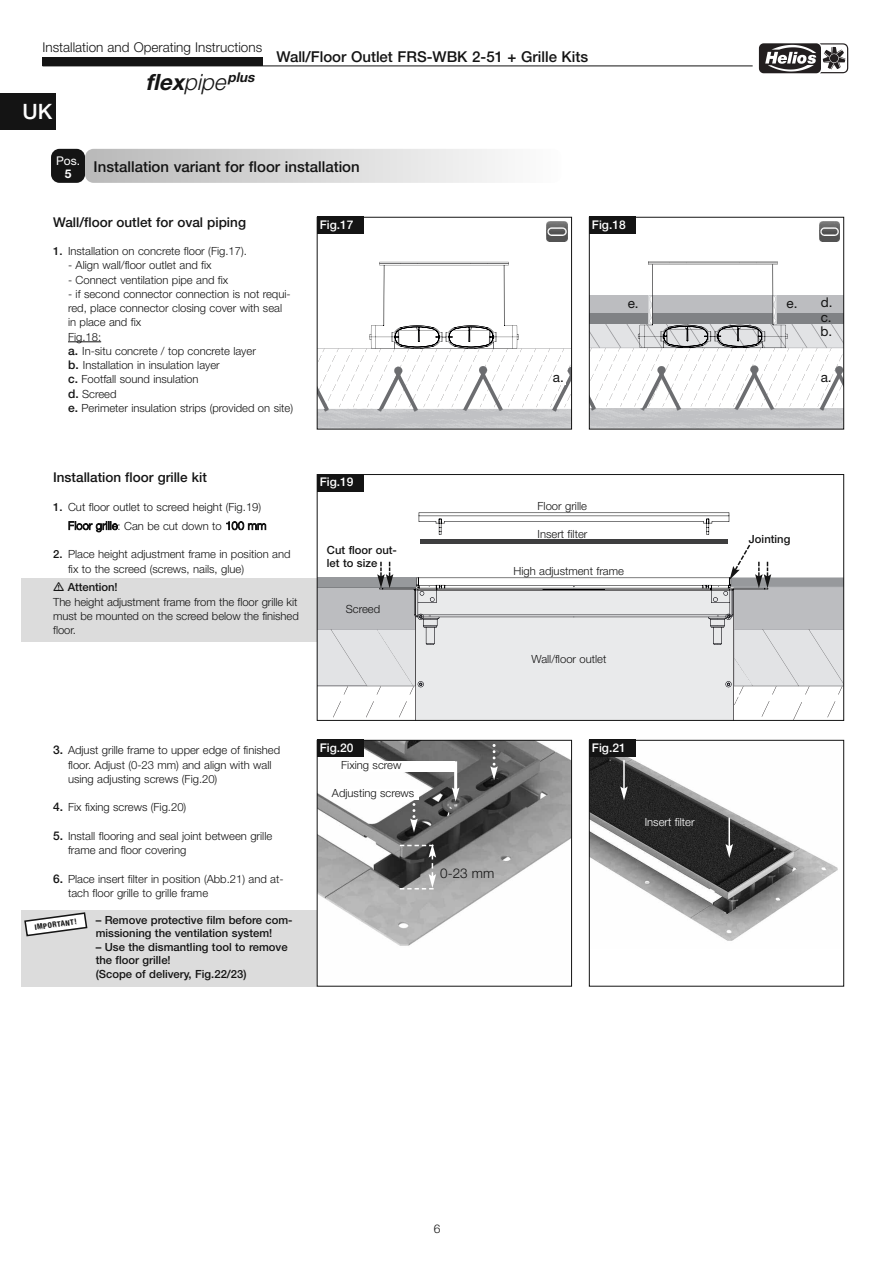
<style>
.page{position:relative;width:893px;height:1263px;background:#fff}
.page>*{position:absolute;margin:0;border:0;box-sizing:border-box;transform-origin:0 0}
.t1{font:italic 700 22.5px "Helvetica Neue";color:#141414}
.t2{font:500 21.15px "Helvetica Neue";color:#fff}
.t3{font:500 15px "Helvetica Neue";color:#141414}
.t4{font:500 13.5px "Helvetica Neue";color:#141414}
.t5{font:300 13.5px "Helvetica Neue";color:#141414}
.t6{font:13.5px "Helvetica Neue";color:#141414}
.t7{font:500 12px "Helvetica Neue";color:#fff}
.t8{font:12px "Helvetica Neue";color:#fff}
.t9{font:300 12px "Helvetica Neue";color:#141414}
.t10{font:700 12px "Helvetica Neue";color:#fff}
.t11{font:300 11.25px/14.2px "Helvetica Neue";color:#141414}
.t12{font:500 11.25px/13.5px "Helvetica Neue";color:#141414}
.t13{font:300 11.25px "Helvetica Neue";color:#fff}
.t14{font:700 condensed 7.5px "Helvetica Neue";color:#141414}
.s1{font-weight:300}
.s2{font-weight:500}
.s3{font-weight:500;font-size:12px}
</style>
<div class="page">
<div style="left:21px;top:578px;width:296px;height:63px;background:#dcdcdc"></div>
<div style="left:21px;top:910px;width:296px;height:76px;background:#dcdcdc"></div>
<svg style="left:24px;top:912px;width:64px;height:25px"></svg>
<hr style="left:43px;top:66px;width:710px;height:1px;background:#141414">
<div style="left:43px;top:57px;width:220px;height:9px;background:#141414"></div>
<svg style="left:758px;top:43px;width:91px;height:31px"></svg>
<div style="left:759px;top:43px;width:62px;height:30px;background:#231f20;border-radius:5px"></div>
<svg style="left:765px;top:43px;width:83px;height:30px"></svg>
<hr style="left:68px;top:341px;width:33px;height:1px;background:#141414">
<div style="left:51px;top:149px;width:34px;height:34px;background:#141414;border-radius:9px"></div>
<svg style="left:85px;top:149px;width:417px;height:34px;background:#d6d6d6"></svg>
<div style="left:0;top:94px;width:55px;height:36px;background:#141414"></div>
<svg style="left:591px;top:261px;width:251px;height:147px"></svg>
<img style="left:591px;top:408px;width:251px;height:19px">
<div style="left:589px;top:217px;width:255px;height:212px;border:1px solid #141414"></div>
<svg style="left:319px;top:262px;width:251px;height:147px"></svg>
<img style="left:319px;top:409px;width:251px;height:18px">
<div style="left:317px;top:217px;width:255px;height:212px;border:1px solid #141414"></div>
<div style="left:317px;top:217px;width:47px;height:17px;background:#141414"></div>
<div style="left:589px;top:217px;width:47px;height:17px;background:#141414"></div>
<img style="left:819px;top:222px;width:20px;height:20px">
<img style="left:547px;top:222px;width:20px;height:20px">
<div style="left:553px;top:372px;width:13px;height:13px;background:#fff"></div>
<img style="left:319px;top:742px;width:251px;height:204px">
<div style="left:317px;top:740px;width:255px;height:246px;border:1px solid #141414"></div>
<img style="left:591px;top:757px;width:247px;height:184px">
<div style="left:589px;top:740px;width:255px;height:246px;border:1px solid #141414"></div>
<div style="left:317px;top:740px;width:47px;height:17px;background:#141414"></div>
<div style="left:589px;top:740px;width:47px;height:17px;background:#141414"></div>
<hr style="left:623px;top:760px;width:2px;height:29px;background:#fff">
<svg style="left:620px;top:786px;width:8px;height:14px"></svg>
<svg style="left:410px;top:799px;width:8px;height:33px"></svg>
<svg style="left:490px;top:744px;width:8px;height:36px"></svg>
<svg style="left:400px;top:844px;width:36px;height:45px;background:#686868"></svg>
<hr style="left:454px;top:761px;width:3px;height:29px;background:#fff">
<svg style="left:452px;top:788px;width:7px;height:13px"></svg>
<div style="left:341px;top:761px;width:113px;height:11px;background:#fff"></div>
<div style="left:332px;top:789px;width:86px;height:10px;background:#fff"></div>
<hr style="left:728px;top:818px;width:2px;height:29px;background:#fff">
<svg style="left:725px;top:844px;width:8px;height:14px"></svg>
<svg style="left:419px;top:512px;width:310px;height:23px"></svg>
<div style="left:420px;top:539px;width:308px;height:5px;background:#3e3e3f"></div>
<div style="left:317px;top:474px;width:47px;height:17px;background:#141414"></div>
<svg style="left:318px;top:544px;width:525px;height:176px"></svg>
<p class="t5" style="left:43px;top:40px;width:221px">Installation and Operating Instructions</p>
<h1 class="t1" style="left:146px;top:69px;width:112px">flex<span class="s1">pipe</span><sup>plus</sup></h1>
<h2 class="t2" style="left:23px;top:100px;width:31px">UK</h2>
<h3 class="t3" style="left:276px;top:48px;width:313px">Wall/Floor Outlet FRS-WBK 2-51 + Grille Kits</h3>
<p class="t8" style="left:56px;top:154px;width:25px">Pos.</p>
<p class="t10" style="left:65px;top:167px;width:8px">5</p>
<h3 class="t3" style="left:94px;top:158px;width:268px">Installation variant for floor installation</h3>
<p class="t4" style="left:53px;top:214px;width:194px">Wall/floor outlet for oval piping</p>
<p class="t11" style="left:53px;top:244px;width:195px"><span class="s2">1.</span> Installation on concrete floor (Fig.17).</p>
<p class="t11" style="left:68px;top:258px;width:145px">- Align wall/floor outlet and fix</p>
<p class="t11" style="left:68px;top:272px;width:162px">- Connect ventilation pipe and fix</p>
<p class="t11" style="left:68px;top:287px;width:227px">- if second connector connection is not requi&shy;red, place connector closing cover with seal<br>in place and fix<br>Fig.18:<br><span class="s3">a.</span> In-situ concrete / top concrete layer<br><span class="s3">b.</span> Installation in insulation layer<br><span class="s3">c.</span> Footfall sound insulation<br><span class="s3">d.</span> Screed<br><span class="s3">e.</span> Perimeter insulation strips (provided on site)</p>
<p class="t7" style="left:320px;top:217px;width:35px">Fig.17</p>
<p class="t7" style="left:592px;top:217px;width:35px">Fig.18</p>
<p class="t6" style="left:553px;top:369px;width:13px">a.</p>
<p class="t6" style="left:628px;top:295px;width:13px">e.</p>
<p class="t6" style="left:787px;top:295px;width:13px">e.</p>
<p class="t4" style="left:53px;top:470px;width:155px">Installation floor grille kit</p>
<p class="t11" style="left:68px;top:498px;width:200px;line-height:18.5px;text-indent:-15px"><span class="s2">1.</span> Cut floor outlet to screed height (Fig.19)<br>Floor grille: Can be cut down to 100 mm</p>
<p class="t11" style="left:68px;top:547px;width:224px;text-indent:-15px"><span class="s2">2.</span> Place height adjustment frame in position and fix to the screed (screws, nails, glue)</p>
<p class="t12" style="left:68px;top:581px;width:51px">Attention!</p>
<p class="t11" style="left:53px;top:595px;width:247px;text-align:justify">The height adjustment frame from the floor grille kit must be mounted on the screed below the finished floor.</p>
<p class="t7" style="left:320px;top:475px;width:35px">Fig.19</p>
<p class="t12" style="left:327px;top:543px;width:72px">Cut floor out&shy;let to size</p>
<p class="t11" style="left:346px;top:602px;width:36px">Screed</p>
<p class="t11" style="left:537px;top:499px;width:51px">Floor grille</p>
<p class="t11" style="left:537px;top:527px;width:51px">Insert filter</p>
<p class="t11" style="left:513px;top:564px;width:112px">High adjustment frame</p>
<p class="t11" style="left:531px;top:651px;width:76px">Wall/floor outlet</p>
<p class="t12" style="left:749px;top:533px;width:43px">Jointing</p>
<p class="t6" style="left:821px;top:295px;width:13px">d.</p>
<p class="t6" style="left:821px;top:310px;width:13px">c.</p>
<p class="t6" style="left:820px;top:324px;width:13px">b.</p>
<p class="t6" style="left:821px;top:369px;width:13px">a.</p>
<p class="t11" style="left:68px;top:743px;width:214px;text-indent:-15px"><span class="s3">3.</span> Adjust grille frame to upper edge of finished floor. Adjust (0-23 mm) and align with wall using adjusting screws (Fig.20)</p>
<p class="t11" style="left:53px;top:800px;width:135px"><span class="s3">4.</span> Fix fixing screws (Fig.20)</p>
<p class="t11" style="left:68px;top:829px;width:206px;text-indent:-15px"><span class="s3">5.</span> Install flooring and seal joint between grille frame and floor covering</p>
<p class="t11" style="left:68px;top:871px;width:217px;text-indent:-15px"><span class="s3">6.</span> Place insert filter in position (Abb.21) and at&shy;tach floor grille to grille frame</p>
<p class="t12" style="left:96px;top:913px;width:198px">– Remove protective film before com&shy;missioning the ventilation system!</p>
<p class="t12" style="left:96px;top:940px;width:193px">– Use the dismantling tool to remove the floor grille!<br>(Scope of delivery, Fig.22/23)</p>
<p class="t14" style="left:34px;top:923px;width:44px;rotate:-8deg">IMPORTANT!</p>
<p class="t7" style="left:320px;top:740px;width:35px">Fig.20</p>
<p class="t7" style="left:592px;top:740px;width:35px">Fig.21</p>
<p class="t11" style="left:341px;top:758px;width:62px">Fixing screw</p>
<p class="t11" style="left:332px;top:786px;width:84px">Adjusting screws</p>
<p class="t5" style="left:440px;top:866px;width:56px">0-23 mm</p>
<p class="t13" style="left:645px;top:815px;width:51px">Insert filter</p>
<p class="t9" style="left:434px;top:1222px;width:8px">6</p>
</div>
